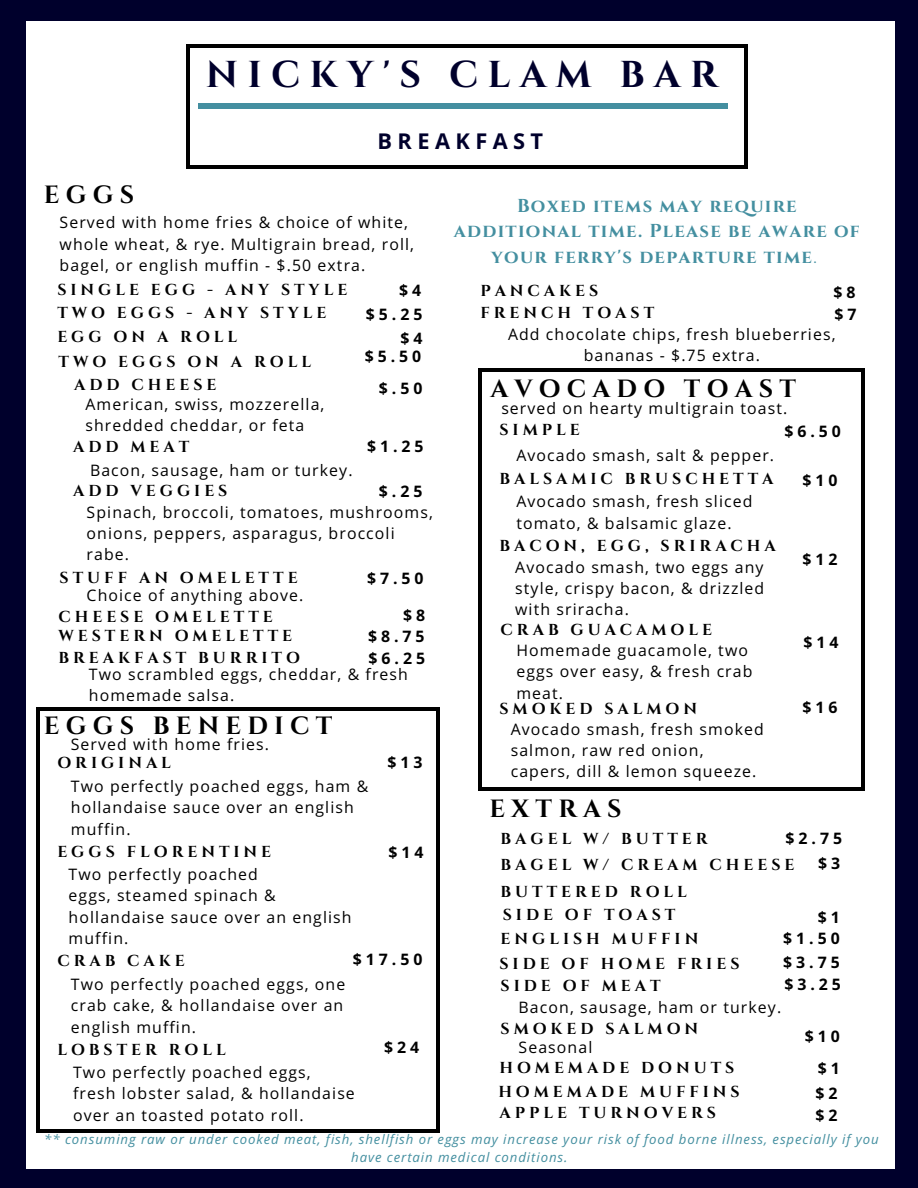
<style>
.page{position:relative;width:918px;height:1188px;background:#00002c}
.page>*{position:absolute;margin:0;border:0;box-sizing:border-box;transform-origin:0 0}
.t1{font:700 37.35px "Cinzel";letter-spacing:.25em;color:#00002c}
.t2{font:700 24.9px "Cinzel";letter-spacing:.25em;color:#000}
.t3{font:700 21.75px "Open Sans";letter-spacing:.25em;color:#00002c}
.t4{font:700 18.75px/25.8px "Cinzel";letter-spacing:.07em;color:#448fa0;text-align:center}
.t5{font:15.9px/21.3px "Open Sans";letter-spacing:.07em;color:#000}
.t6{font:700 15.9px/26.4px "Cinzel";letter-spacing:.25em;color:#000}
.t7{font:700 15.9px/18px "Open Sans";letter-spacing:.25em;color:#000;text-align:right}
.t8{font:italic 13.2px/18px "Open Sans";letter-spacing:.07em;color:#448fa0;text-align:center}
.s1{font-weight:400}
</style>
<div class="page">
<div style="left:26px;top:21px;width:868px;height:1148px;background:#fff"></div>
<svg style="left:744px;top:165px;width:4px;height:4px"></svg>
<hr style="left:186px;top:48px;width:4px;height:117px;background:#000">
<svg style="left:186px;top:165px;width:3px;height:4px"></svg>
<hr style="left:744px;top:48px;width:4px;height:117px;background:#000">
<hr style="left:189px;top:165px;width:555px;height:4px;background:#000">
<svg style="left:744px;top:44px;width:4px;height:4px"></svg>
<svg style="left:186px;top:44px;width:3px;height:4px"></svg>
<hr style="left:189px;top:44px;width:555px;height:4px;background:#000">
<div style="left:198px;top:104px;width:530px;height:5px;background:#448fa0"></div>
<svg style="left:861px;top:787px;width:4px;height:4px"></svg>
<hr style="left:478px;top:372px;width:4px;height:415px;background:#000">
<svg style="left:478px;top:787px;width:4px;height:4px"></svg>
<hr style="left:861px;top:372px;width:4px;height:415px;background:#000">
<hr style="left:482px;top:787px;width:379px;height:4px;background:#000">
<svg style="left:861px;top:368px;width:4px;height:4px"></svg>
<svg style="left:478px;top:368px;width:4px;height:4px"></svg>
<hr style="left:482px;top:368px;width:379px;height:4px;background:#000">
<svg style="left:436px;top:1129px;width:4px;height:4px"></svg>
<hr style="left:36px;top:710px;width:4px;height:419px;background:#000">
<svg style="left:36px;top:1129px;width:4px;height:4px"></svg>
<hr style="left:436px;top:710px;width:4px;height:419px;background:#000">
<hr style="left:40px;top:1129px;width:396px;height:4px;background:#000">
<svg style="left:436px;top:707px;width:4px;height:3px"></svg>
<svg style="left:36px;top:707px;width:4px;height:3px"></svg>
<hr style="left:40px;top:707px;width:396px;height:4px;background:#000">
<h1 class="t1" style="left:206px;top:50px;width:514px">NICKY'S CLAM BAR</h1>
<h3 class="t3" style="left:377px;top:125px;width:167px">BREAKFAST</h3>
<h2 class="t2" style="left:44px;top:178px;width:92px">EGGS</h2>
<p class="t5" style="left:60px;top:212px;width:356px">Served with home fries &amp; choice of white, whole wheat, &amp; rye. Multigrain bread, roll, bagel, or english muffin - $.50 extra.</p>
<p class="t7" style="left:366px;top:304px;width:58px">$5.25</p>
<p class="t6" style="left:57px;top:277px;width:292px">SINGLE EGG - ANY STYLE</p>
<p class="t6" style="left:57px;top:325px;width:255px;line-height:24.8px">EGG ON A ROLL<br>TWO EGGS ON A ROLL</p>
<p class="t7" style="left:399px;top:281px;width:24px">$4</p>
<p class="t6" style="left:57px;top:300px;width:271px">TWO EGGS - ANY STYLE</p>
<p class="t7" style="left:365px;top:329px;width:59px">$4 $5.50</p>
<p class="t6" style="left:74px;top:372px;width:144px">ADD CHEESE</p>
<p class="t5" style="left:86px;top:393px;width:240px">American, swiss, mozzerella, shredded cheddar, or feta</p>
<p class="t6" style="left:73px;top:434px;width:118px">ADD MEAT</p>
<p class="t5" style="left:90px;top:459px;width:264px">Bacon, sausage, ham or turkey.</p>
<p class="t6" style="left:73px;top:478px;width:156px">ADD VEGGIES</p>
<p class="t7" style="left:379px;top:379px;width:45px">$.50</p>
<p class="t7" style="left:367px;top:437px;width:58px">$1.25</p>
<p class="t7" style="left:379px;top:482px;width:45px">$.25</p>
<p class="t5" style="left:87px;top:501px;width:348px">Spinach, broccoli, tomatoes, mushrooms, onions, peppers, asparagus, broccoli rabe.</p>
<p class="t6" style="left:60px;top:565px;width:240px">STUFF AN OMELETTE</p>
<p class="t5" style="left:87px;top:584px;width:218px">Choice of anything above.</p>
<p class="t7" style="left:367px;top:569px;width:58px">$7.50</p>
<p class="t6" style="left:58px;top:604px;width:216px">CHEESE OMELETTE</p>
<p class="t7" style="left:403px;top:606px;width:24px">$8</p>
<p class="t6" style="left:58px;top:623px;width:235px">WESTERN OMELETTE</p>
<p class="t7" style="left:368px;top:627px;width:58px">$8.75</p>
<p class="t6" style="left:58px;top:645px;width:243px">BREAKFAST BURRITO</p>
<p class="t7" style="left:369px;top:649px;width:58px">$6.25</p>
<p class="t5" style="left:89px;top:663px;width:321px">Two scrambled eggs, cheddar, &amp; fresh homemade salsa.</p>
<h2 class="t2" style="left:44px;top:709px;width:290px">EGGS BENEDICT</h2>
<p class="t5" style="left:71px;top:734px;width:200px">Served with home fries.</p>
<p class="t5" style="left:71px;top:775px;width:299px">Two perfectly poached eggs, ham &amp; hollandaise sauce over an english muffin.</p>
<p class="t5" style="left:69px;top:863px;width:285px">Two perfectly poached<br>eggs, steamed spinach &amp; hollandaise sauce over an english muffin.</p>
<p class="t6" style="left:57px;top:750px;width:115px">ORIGINAL</p>
<p class="t6" style="left:57px;top:839px;width:215px">EGGS FLORENTINE</p>
<p class="t7" style="left:387px;top:753px;width:37px">$13</p>
<p class="t7" style="left:389px;top:843px;width:37px">$14</p>
<p class="t7" style="left:353px;top:950px;width:71px">$17.50</p>
<p class="t6" style="left:57px;top:948px;width:129px">CRAB CAKE</p>
<p class="t5" style="left:71px;top:973px;width:276px">Two perfectly poached eggs, one crab cake, &amp; hollandaise over an english muffin.</p>
<p class="t5" style="left:73px;top:1061px;width:283px">Two perfectly poached eggs, fresh lobster salad, &amp; hollandaise over an toasted potato roll.</p>
<p class="t7" style="left:384px;top:1038px;width:37px">$24</p>
<p class="t6" style="left:57px;top:1037px;width:170px">LOBSTER ROLL</p>
<p class="t4" style="left:454px;top:193px;width:407px">Boxed items may require additional time. Please be aware of your ferry's departure time<span class="s1">.</span></p>
<p class="t6" style="left:480px;top:278px;width:119px">PANCAKES</p>
<p class="t7" style="left:834px;top:283px;width:24px">$8</p>
<p class="t6" style="left:480px;top:300px;width:175px">FRENCH TOAST</p>
<p class="t5" style="left:508px;top:323px;width:329px;text-align:center">Add chocolate chips, fresh blueberries, bananas - $.75 extra.</p>
<p class="t7" style="left:835px;top:304px;width:24px">$7</p>
<h2 class="t2" style="left:490px;top:373px;width:307px">AVOCADO TOAST</h2>
<p class="t5" style="left:501px;top:397px;width:288px">served on hearty multigrain toast.</p>
<p class="t6" style="left:500px;top:417px;width:82px">SIMPLE</p>
<p class="t5" style="left:516px;top:444px;width:259px">Avocado smash, salt &amp; pepper.</p>
<p class="t6" style="left:500px;top:466px;width:276px">BALSAMIC BRUSCHETTA</p>
<p class="t5" style="left:516px;top:491px;width:238px">Avocado smash, fresh sliced tomato, &amp; balsamic glaze.</p>
<p class="t5" style="left:515px;top:556px;width:251px;text-align:justify">Avocado smash, two eggs any style, crispy bacon, &amp; drizzled with sriracha.</p>
<p class="t6" style="left:500px;top:533px;width:278px">BACON, EGG, SRIRACHA</p>
<p class="t6" style="left:501px;top:617px;width:213px">CRAB GUACAMOLE</p>
<p class="t5" style="left:516px;top:639px;width:238px">Homemade guacamole, two eggs over easy, &amp; fresh crab meat.</p>
<p class="t7" style="left:784px;top:421px;width:58px">$6.50</p>
<p class="t7" style="left:803px;top:471px;width:37px">$10</p>
<p class="t7" style="left:803px;top:550px;width:37px">$12</p>
<p class="t7" style="left:804px;top:633px;width:37px">$14</p>
<p class="t6" style="left:500px;top:696px;width:199px">SMOKED SALMON</p>
<p class="t7" style="left:803px;top:698px;width:37px">$16</p>
<p class="t5" style="left:511px;top:718px;width:255px">Avocado smash, fresh smoked salmon, raw red onion, capers, dill &amp; lemon squeeze.</p>
<h2 class="t2" style="left:489px;top:793px;width:134px">EXTRAS</h2>
<p class="t7" style="left:786px;top:825px;width:58px;line-height:24.8px">$2.75 $3</p>
<p class="t6" style="left:501px;top:826px;width:295px">BAGEL W/ BUTTER<br>BAGEL W/ CREAM CHEESE<br>BUTTERED ROLL</p>
<p class="t6" style="left:503px;top:902px;width:174px">SIDE OF TOAST</p>
<p class="t6" style="left:500px;top:951px;width:241px">SIDE OF HOME FRIES</p>
<p class="t6" style="left:501px;top:926px;width:199px">ENGLISH MUFFIN</p>
<p class="t7" style="left:818px;top:907px;width:24px">$1</p>
<p class="t7" style="left:783px;top:929px;width:58px">$1.50</p>
<p class="t7" style="left:783px;top:952px;width:58px">$3.75</p>
<p class="t6" style="left:501px;top:973px;width:162px">SIDE OF MEAT</p>
<p class="t7" style="left:784px;top:975px;width:58px">$3.25</p>
<p class="t5" style="left:519px;top:996px;width:264px">Bacon, sausage, ham or turkey.</p>
<p class="t5" style="left:519px;top:1036px;width:75px">Seasonal</p>
<p class="t6" style="left:501px;top:1016px;width:199px">SMOKED SALMON</p>
<p class="t6" style="left:500px;top:1055px;width:236px">HOMEMADE DONUTS</p>
<p class="t6" style="left:498px;top:1081px;width:243px;line-height:21.3px">HOMEMADE MUFFINS<br>APPLE TURNOVERS</p>
<p class="t7" style="left:805px;top:1027px;width:37px">$10</p>
<p class="t7" style="left:818px;top:1059px;width:24px">$1</p>
<p class="t7" style="left:816px;top:1082px;width:24px;line-height:21.3px;text-align:left">$2 $2</p>
<p class="t8" style="left:44px;top:1130px;width:836px">** consuming raw or under cooked meat, fish, shellfish or eggs may increase your risk of food borne illness, especially if you have certain medical conditions.</p>
</div>
